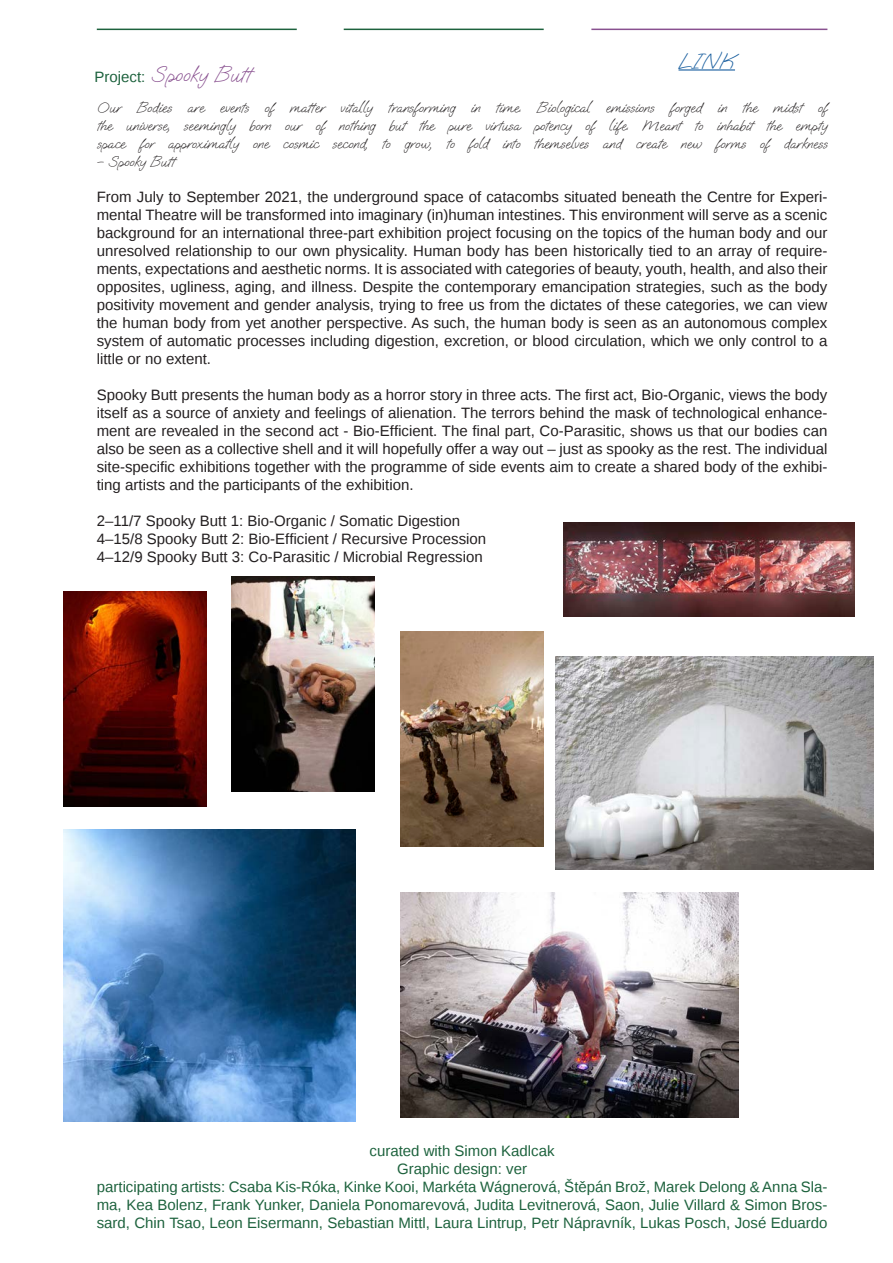
<style>
.page{position:relative;width:893px;height:1263px;background:#fff}
.page>*{position:absolute;margin:0;border:0;box-sizing:border-box;transform-origin:0 0}
.t1{font:22.5px "Oooh Baby";color:#895190}
.t2{font:22.5px "Oooh Baby";color:#175d9e}
.Paragraph_Style_1{font:15px/18px "Liberation Sans";color:#231f20;text-align:justify}
.t3{font:15px/18px "Liberation Sans";color:#1d623d;text-align:justify}
.Paragraph_Style_1-2{font:15px/18px "Oooh Baby";color:#231f20;text-align:justify}
</style>
<div class="page">
<hr style="left:344px;top:29px;width:200px;height:1px;background:#1d623d">
<hr style="left:591px;top:29px;width:236px;height:1px;background:#895190">
<hr style="left:97px;top:29px;width:200px;height:1px;background:#1d623d">
<hr style="left:678px;top:69px;width:57px;height:2px;background:#175d9e">
<img style="left:63px;top:592px;width:143px;height:215px">
<img style="left:232px;top:577px;width:143px;height:215px">
<img style="left:400px;top:631px;width:144px;height:215px">
<img style="left:563px;top:522px;width:292px;height:94px">
<img style="left:400px;top:892px;width:338px;height:226px">
<img style="left:556px;top:657px;width:317px;height:212px">
<img style="left:63px;top:829px;width:293px;height:293px">
<p class="t2" style="left:678px;top:45px;width:58px">LINK</p>
<p class="Paragraph_Style_1-2" style="left:97px;top:98px;width:732px">Our Bodies are events of matter vitally transforming in time. Biological emissions forged in the midst of the universe, seemingly born our of nothing but the pure virtusa potency of life. Meant to inhabit the empty space for approximatly one cosmic second, to grow, to fold into themselves and create new forms of darkness</p>
<p class="Paragraph_Style_1-2" style="left:97px;top:152px;width:79px">– Spooky Butt</p>
<p class="Paragraph_Style_1" style="left:97px;top:188px;width:732px">From July to September 2021, the underground space of catacombs situated beneath the Centre for Experi&shy;mental Theatre will be transformed into imaginary (in)human intestines. This environment will serve as a scenic background for an international three-part exhibition project focusing on the topics of the human body and our unresolved relationship to our own physicality. Human body has been historically tied to an array of require&shy;ments, expectations and aesthetic norms. It is associated with categories of beauty, youth, health, and also their opposites, ugliness, aging, and illness. Despite the contemporary emancipation strategies, such as the body positivity movement and gender analysis, trying to free us from the dictates of these categories, we can view the human body from yet another perspective. As such, the human body is seen as an autonomous complex system of automatic processes including digestion, excretion, or blood circulation, which we only control to a little or no extent.</p>
<p class="Paragraph_Style_1" style="left:97px;top:386px;width:732px">Spooky Butt presents the human body as a horror story in three acts. The first act, Bio-Organic, views the body itself as a source of anxiety and feelings of alienation. The terrors behind the mask of technological enhance&shy;ment are revealed in the second act - Bio-Efficient. The final part, Co-Parasitic, shows us that our bodies can also be seen as a collective shell and it will hopefully offer a way out – just as spooky as the rest. The individual site-specific exhibitions together with the programme of side events aim to create a shared body of the exhibi&shy;ting artists and the participants of the exhibition.</p>
<p class="Paragraph_Style_1" style="left:97px;top:512px;width:365px">2–11/7 Spooky Butt 1: Bio-Organic / Somatic Digestion</p>
<p class="Paragraph_Style_1" style="left:97px;top:530px;width:391px">4–15/8 Spooky Butt 2: Bio-Efficient / Recursive Procession</p>
<p class="Paragraph_Style_1" style="left:97px;top:548px;width:387px">4–12/9 Spooky Butt 3: Co-Parasitic / Microbial Regression</p>
<p class="t3" style="left:94px;top:69px;width:52px">Project:</p>
<p class="t1" style="left:152px;top:59px;width:100px">Spooky Butt</p>
<p class="t3" style="left:370px;top:1142px;width:187px">curated with Simon Kadlcak</p>
<p class="t3" style="left:397px;top:1160px;width:132px">Graphic design: ver</p>
<p class="t3" style="left:97px;top:1178px;width:732px">participating artists: Csaba Kis-Róka, Kinke Kooi, Markéta Wágnerová, Štěpán Brož, Marek Delong &amp; Anna Sla&shy;ma, Kea Bolenz, Frank Yunker, Daniela Ponomarevová, Judita Levitnerová, Saon, Julie Villard &amp; Simon Bros&shy;sard, Chin Tsao, Leon Eisermann, Sebastian Mittl, Laura Lintrup, Petr Nápravník, Lukas Posch, José Eduardo</p>
</div>
